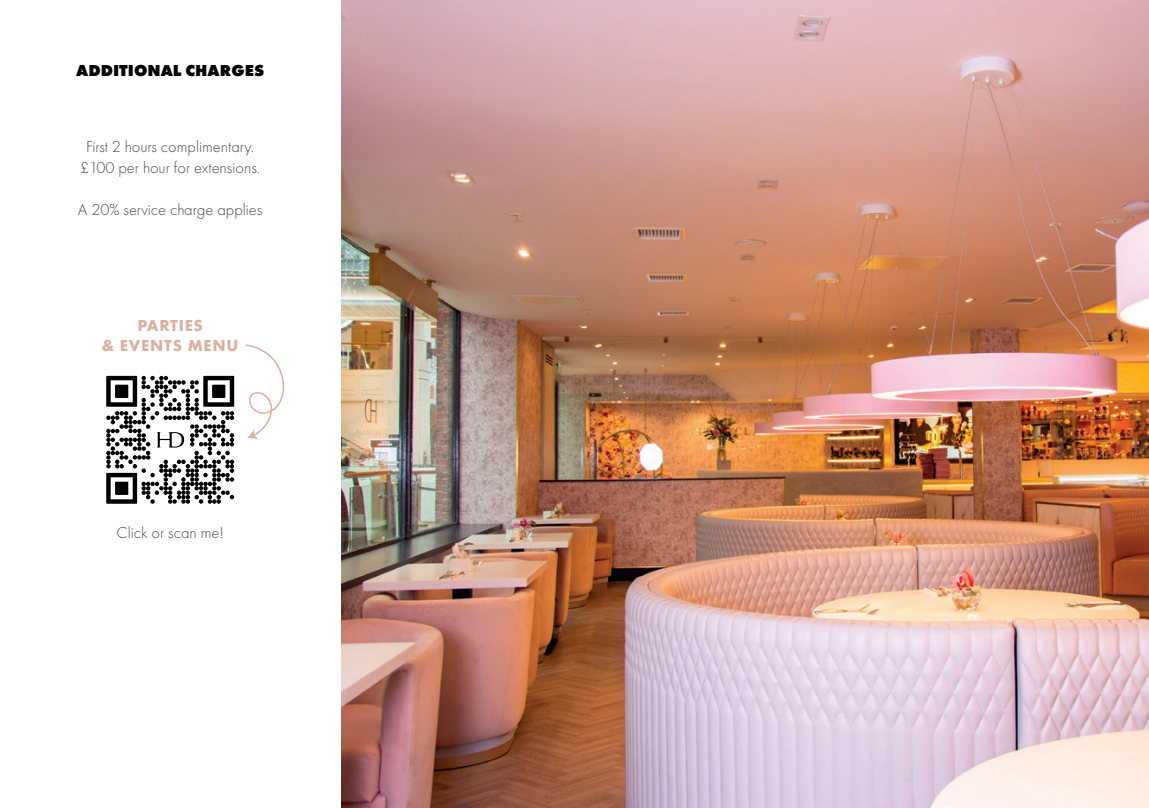
<style>
.page{position:relative;width:1149px;height:808px;background:#fff}
.page>*{position:absolute;margin:0;border:0;box-sizing:border-box;transform-origin:0 0}
.t1{font:300 16.5px/21px "Futura PT";color:#484b4d;text-align:center}
.t2{font:700 16.5px/19.8px "Futura PT";letter-spacing:.05em;color:#dab1a2;text-align:center}
.t3{font:800 16.5px "Futura PT";color:#040503}
</style>
<div class="page">
<img style="left:341px;top:0;width:807px;height:808px">
<svg style="left:106px;top:376px;width:128px;height:128px"></svg>
<svg style="left:245px;top:344px;width:40px;height:95px"></svg>
<p class="t3" style="left:76px;top:60px;width:189px">ADDITIONAL CHARGES</p>
<p class="t1" style="left:80px;top:136px;width:181px">First 2 hours complimentary. £100 per hour for extensions.</p>
<p class="t1" style="left:78px;top:199px;width:186px">A 20% service charge applies</p>
<p class="t2" style="left:102px;top:315px;width:138px">PARTIES<br>&amp; EVENTS MENU</p>
<p class="t1" style="left:117px;top:522px;width:109px">Click or scan me!</p>
</div>
